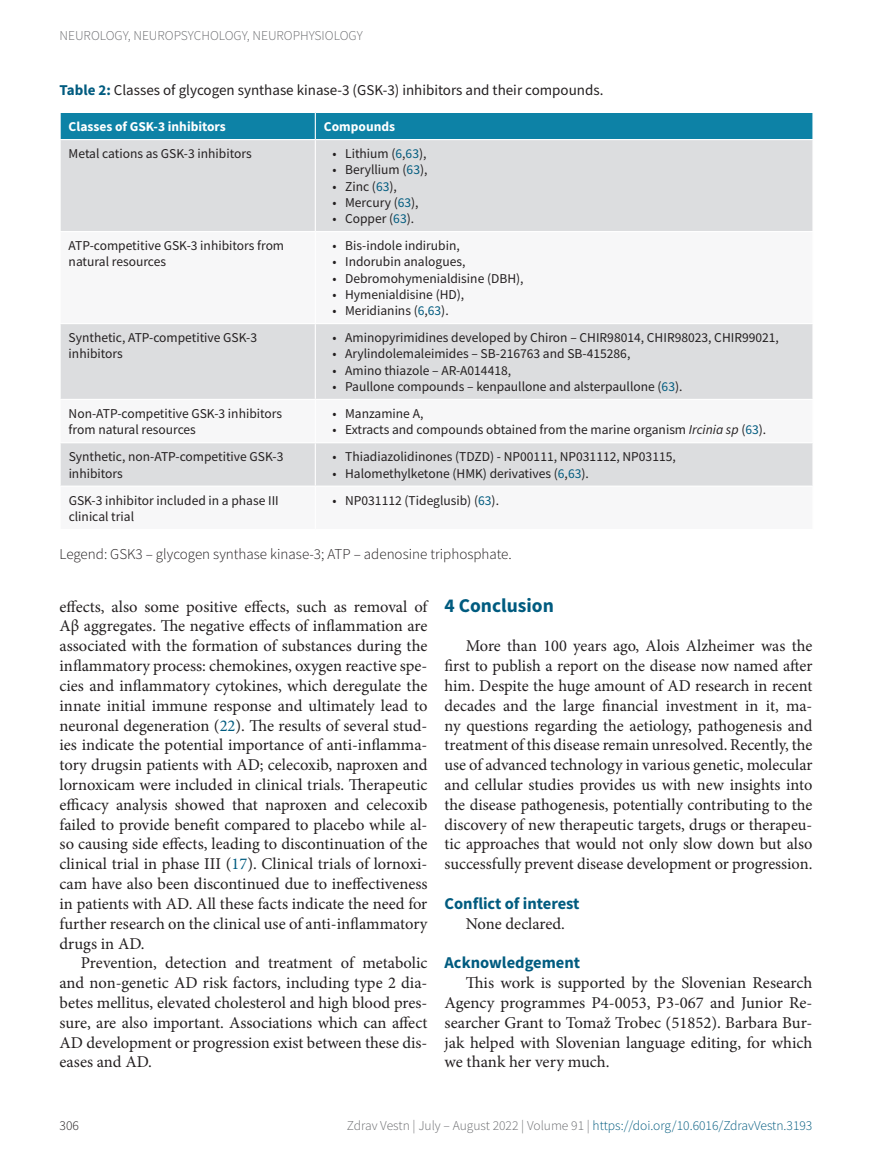
<style>
.page{position:relative;width:872px;height:1166px;background:#fff}
.page>*{position:absolute;margin:0;border:0;box-sizing:border-box;transform-origin:0 0}
.t1{font:700 19.5px "Source Sans Pro";color:#005b7f}
.t2{font:16.5px/19.8px "Minion Pro";color:#231f20;text-align:justify}
.t3{font:700 16.5px "Source Sans Pro";color:#005b7f}
.t4{font:15px "Source Sans Pro";color:#231f20}
.t5{font:300 15px "Source Sans Pro";color:#231f20}
.t6{font:13.5px/16.2px "Source Sans Pro";color:#231f20}
.t7{font:300 13.5px "Source Sans Pro";color:#005b7f}
.t8{font:300 13.5px "Source Sans Pro";color:#6c6d70}
.t9{font:700 13.5px "Source Sans Pro";color:#fff}
.t10{font:300 13.5px "Source Sans Pro";color:#231f20}
.s1{font-weight:700;color:#005b7f}
.s2{color:#005b7f}
.s3{font-style:italic}
.s4{color:#6c6d70}
</style>
<div class="page">
<div style="left:61px;top:140px;width:751px;height:91px;background:#dcdddf"></div>
<svg style="left:61px;top:324px;width:751px;height:161px;fill:#dcdddf"></svg>
<div style="left:60px;top:112px;width:753px;height:27px;background:#0d82a6"></div>
<hr style="left:315px;top:140px;width:1px;height:91px;background:#fff">
<hr style="left:315px;top:324px;width:1px;height:75px;background:#fff">
<hr style="left:315px;top:400px;width:1px;height:42px;background:#fff">
<hr style="left:315px;top:443px;width:1px;height:42px;background:#fff">
<hr style="left:60px;top:399px;width:255px;height:1px;background:#fff">
<hr style="left:315px;top:399px;width:498px;height:1px;background:#fff">
<hr style="left:60px;top:442px;width:255px;height:1px;background:#fff">
<hr style="left:315px;top:442px;width:498px;height:1px;background:#fff">
<p class="t8" style="left:60px;top:27px;width:305px">NEUROLOGY, NEUROPSYCHOLOGY, NEUROPHYSIOLOGY</p>
<p class="t4" style="left:60px;top:81px;width:545px"><span class="s1">Table 2:</span> Classes of glycogen synthase kinase-3 (GSK-3) inhibitors and their compounds.</p>
<p class="t9" style="left:69px;top:117px;width:159px">Classes of GSK-3 inhibitors</p>
<p class="t9" style="left:324px;top:117px;width:73px">Compounds</p>
<p class="t6" style="left:69px;top:145px;width:185px">Metal cations as GSK-3 inhibitors</p>
<p class="t6" style="left:332px;top:145px;width:96px">• Lithium (<span class="s2">6</span>,<span class="s2">63</span>),</p>
<p class="t6" style="left:332px;top:162px;width:97px">• Beryllium (<span class="s2">63</span>),</p>
<p class="t6" style="left:332px;top:178px;width:66px">• Zinc (<span class="s2">63</span>),</p>
<p class="t6" style="left:332px;top:194px;width:88px">• Mercury (<span class="s2">63</span>),</p>
<p class="t6" style="left:332px;top:210px;width:83px">• Copper (<span class="s2">63</span>).</p>
<p class="t6" style="left:69px;top:237px;width:217px">ATP-competitive GSK-3 inhibitors from natural resources</p>
<p class="t6" style="left:332px;top:237px;width:129px">• Bis-indole indirubin,</p>
<p class="t6" style="left:332px;top:254px;width:135px">• Indorubin analogues,</p>
<p class="t6" style="left:332px;top:270px;width:193px">• Debromohymenialdisine (DBH),</p>
<p class="t6" style="left:332px;top:286px;width:133px">• Hymenialdisine (HD),</p>
<p class="t6" style="left:332px;top:302px;width:118px">• Meridianins (<span class="s2">6</span>,<span class="s2">63</span>).</p>
<p class="t6" style="left:69px;top:329px;width:190px">Synthetic, ATP-competitive GSK-3 inhibitors</p>
<p class="t6" style="left:332px;top:329px;width:448px">• Aminopyrimidines developed by Chiron – CHIR98014, CHIR98023, CHIR99021,</p>
<p class="t6" style="left:332px;top:346px;width:299px">• Arylindolemaleimides – SB-216763 and SB-415286,</p>
<p class="t6" style="left:332px;top:362px;width:180px">• Amino thiazole – AR-A014418,</p>
<p class="t6" style="left:332px;top:378px;width:352px">• Paullone compounds – kenpaullone and alsterpaullone (<span class="s2">63</span>).</p>
<p class="t6" style="left:69px;top:405px;width:215px">Non-ATP-competitive GSK-3 inhibitors from natural resources</p>
<p class="t6" style="left:332px;top:405px;width:92px">• Manzamine A,</p>
<p class="t6" style="left:332px;top:421px;width:435px">• Extracts and compounds obtained from the marine organism <span class="s3">Ircinia sp</span> (<span class="s2">63</span>).</p>
<p class="t6" style="left:69px;top:448px;width:216px">Synthetic, non-ATP-competitive GSK-3 inhibitors</p>
<p class="t6" style="left:332px;top:448px;width:345px">• Thiadiazolidinones (TDZD) - NP00111, NP031112, NP03115,</p>
<p class="t6" style="left:332px;top:465px;width:258px">• Halomethylketone (HMK) derivatives (<span class="s2">6</span>,<span class="s2">63</span>).</p>
<p class="t6" style="left:69px;top:492px;width:212px">GSK-3 inhibitor included in a phase III clinical trial</p>
<p class="t6" style="left:332px;top:492px;width:168px">• NP031112 (Tideglusib) (<span class="s2">63</span>).</p>
<p class="t5" style="left:60px;top:545px;width:454px">Legend: GSK3 – glycogen synthase kinase-3; ATP – adenosine triphosphate.</p>
<p class="t2" style="left:60px;top:596px;width:369px">effects, also some positive effects, such as removal of Aβ aggregates. The negative effects of inflammation are associated with the formation of substances during the inflammatory process: chemokines, oxygen reactive spe&shy;cies and inflammatory cytokines, which deregulate the innate initial immune response and ultimately lead to neuronal degeneration (<span class="s2">22</span>). The results of several stud&shy;ies indicate the potential importance of anti-inflamma&shy;tory drugsin patients with AD; celecoxib, naproxen and lornoxicam were included in clinical trials. Therapeutic efficacy analysis showed that naproxen and celecoxib failed to provide benefit compared to placebo while al&shy;so causing side effects, leading to discontinuation of the clinical trial in phase III (<span class="s2">17</span>). Clinical trials of lornoxi&shy;cam have also been discontinued due to ineffectiveness in patients with AD. All these facts indicate the need for further research on the clinical use of anti-inflammatory drugs in AD.</p>
<p class="t2" style="left:60px;top:952px;width:369px;text-indent:21px">Prevention, detection and treatment of metabolic and non-genetic AD risk factors, including type 2 dia&shy;betes mellitus, elevated cholesterol and high blood pres&shy;sure, are also important. Associations which can affect AD development or progression exist between these dis&shy;eases and AD.</p>
<p class="t1" style="left:444px;top:591px;width:111px">4 Conclusion</p>
<p class="t2" style="left:444px;top:636px;width:369px;text-indent:21px">More than 100 years ago, Alois Alzheimer was the first to publish a report on the disease now named after him. Despite the huge amount of AD research in recent decades and the large financial investment in it, ma&shy;ny questions regarding the aetiology, pathogenesis and treatment of this disease remain unresolved. Recently, the use of advanced technology in various genetic, molecular and cellular studies provides us with new insights into the disease pathogenesis, potentially contributing to the discovery of new therapeutic targets, drugs or therapeu&shy;tic approaches that would not only slow down but also successfully prevent disease development or progression.</p>
<p class="t3" style="left:444px;top:891px;width:137px">Conflict of interest</p>
<p class="t2" style="left:466px;top:913px;width:101px">None declared.</p>
<p class="t3" style="left:444px;top:951px;width:137px">Acknowledgement</p>
<p class="t2" style="left:444px;top:972px;width:369px;text-indent:21px">This work is supported by the Slovenian Research Agency programmes P4-0053, P3-067 and Junior Re&shy;searcher Grant to Tomaž Trobec (51852). Barbara Bur&shy;jak helped with Slovenian language editing, for which we thank her very much.</p>
<p class="t10" style="left:60px;top:1116px;width:21px">306</p>
<p class="t7" style="left:347px;top:1116px;width:467px"><span class="s4">Zdrav Vestn | July – August 2022 | Volume 91 |</span> https://doi.org/10.6016/ZdravVestn.3193</p>
</div>
